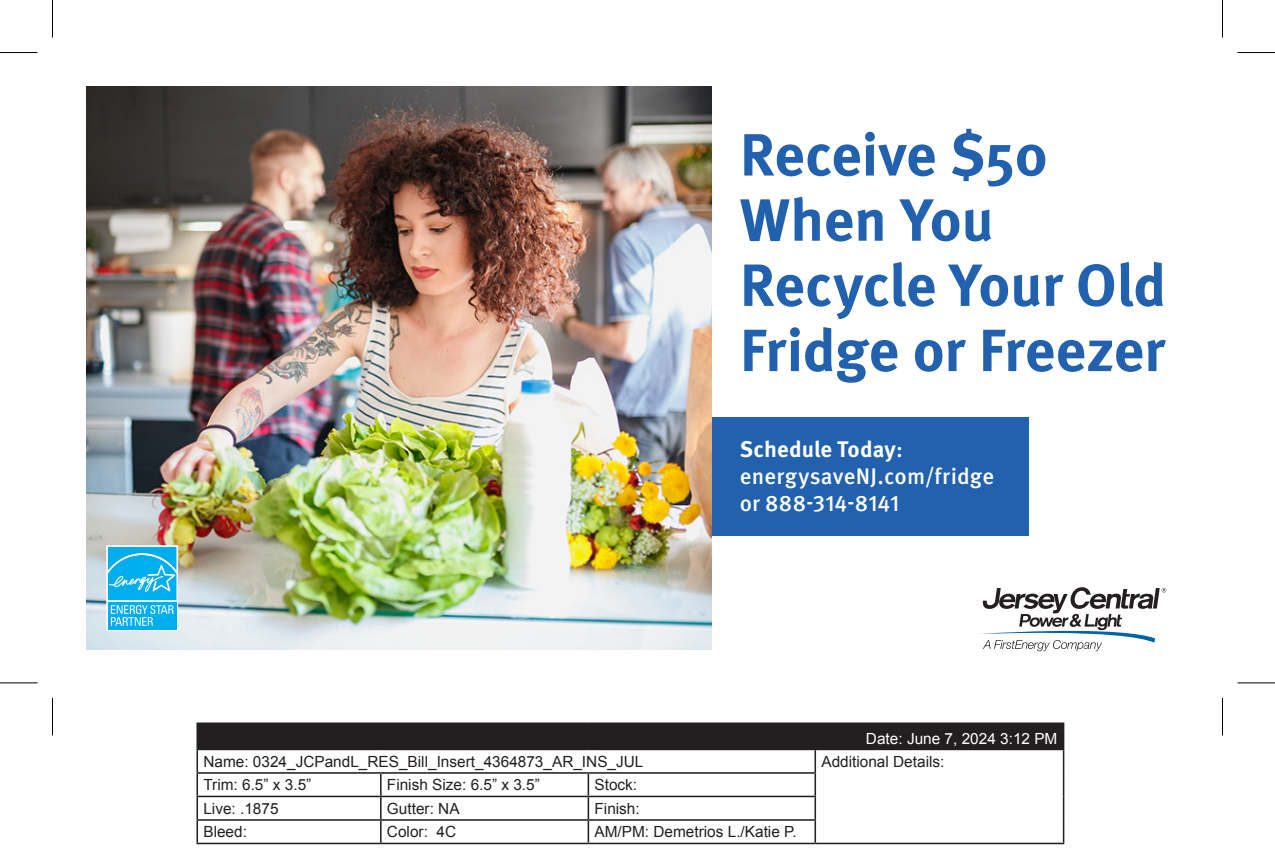
<style>
.page{position:relative;width:1275px;height:863px;background:#fff}
.page>*{position:absolute;margin:0;border:0;box-sizing:border-box;transform-origin:0 0}
.t1{font:700 59.5px/65.2px "Meta Pro";letter-spacing:-.01em;color:#2161ae}
.t2{font:500 22.5px/27px "Meta Pro";letter-spacing:.01em;color:#fff}
.t3{font:15.5px "Arial";color:#231f20}
.t4{font:15.5px "Arial";color:#fff}
.s1{font-weight:700}
</style>
<div class="page">
<div style="left:815px;top:723px;width:249px;height:26px;background:#231f20"></div>
<hr style="left:196px;top:722px;width:185px;height:2px;background:#231f20">
<hr style="left:815px;top:722px;width:249px;height:2px;background:#231f20">
<hr style="left:196px;top:748px;width:185px;height:2px;background:#231f20">
<hr style="left:815px;top:748px;width:249px;height:2px;background:#231f20">
<hr style="left:196px;top:772px;width:185px;height:1px;background:#231f20">
<hr style="left:196px;top:795px;width:185px;height:2px;background:#231f20">
<hr style="left:196px;top:819px;width:185px;height:1px;background:#231f20">
<svg style="left:1063px;top:750px;width:1px;height:92px"></svg>
<hr style="left:196px;top:842px;width:185px;height:2px;background:#231f20">
<svg style="left:197px;top:722px;width:619px;height:122px"></svg>
<hr style="left:596px;top:842px;width:219px;height:2px;background:#231f20">
<hr style="left:815px;top:842px;width:249px;height:2px;background:#231f20">
<div style="left:535px;top:417px;width:494px;height:119px;background:#2161ae"></div>
<svg style="left:980px;top:587px;width:186px;height:64px"></svg>
<img style="left:86px;top:86px;width:625px;height:563px">
<svg style="left:106px;top:545px;width:72px;height:86px;background:#3bc0f2"></svg>
<hr style="left:0;top:52px;width:38px;height:1px;background:#000">
<hr style="left:1238px;top:52px;width:37px;height:1px;background:#000">
<hr style="left:0;top:682px;width:38px;height:1px;background:#000">
<hr style="left:1238px;top:682px;width:37px;height:1px;background:#000">
<hr style="left:52px;top:0;width:1px;height:38px;background:#000">
<hr style="left:52px;top:698px;width:1px;height:37px;background:#000">
<hr style="left:1222px;top:0;width:1px;height:38px;background:#000">
<hr style="left:1222px;top:698px;width:1px;height:37px;background:#000">
<p class="t1" style="left:740px;top:124px;width:428px">Receive $50<br>When You<br>Recycle Your Old<br>Fridge or Freezer</p>
<p class="t2" style="left:740px;top:436px;width:256px"><span class="s1">Schedule Today</span>: energysaveNJ.com/fridge or 888-314-8141</p>
<p class="t4" style="left:866px;top:728px;width:193px">Date: June 7, 2024 3:12 PM</p>
<p class="t3" style="left:203px;top:751px;width:442px">Name: 0324_JCPandL_RES_Bill_Insert_4364873_AR_INS_JUL</p>
<p class="t3" style="left:821px;top:751px;width:125px">Additional Details:</p>
<p class="t3" style="left:203px;top:774px;width:109px">Trim: 6.5” x 3.5”</p>
<p class="t3" style="left:387px;top:774px;width:154px">Finish Size: 6.5” x 3.5”</p>
<p class="t3" style="left:595px;top:774px;width:44px">Stock:</p>
<p class="t3" style="left:203px;top:798px;width:77px">Live: .1875</p>
<p class="t3" style="left:387px;top:798px;width:74px">Gutter: NA</p>
<p class="t3" style="left:595px;top:798px;width:47px">Finish:</p>
<p class="t3" style="left:203px;top:821px;width:45px">Bleed:</p>
<p class="t3" style="left:387px;top:821px;width:71px">Color: 4C</p>
<p class="t3" style="left:595px;top:821px;width:204px">AM/PM: Demetrios L./Katie P.</p>
</div>
